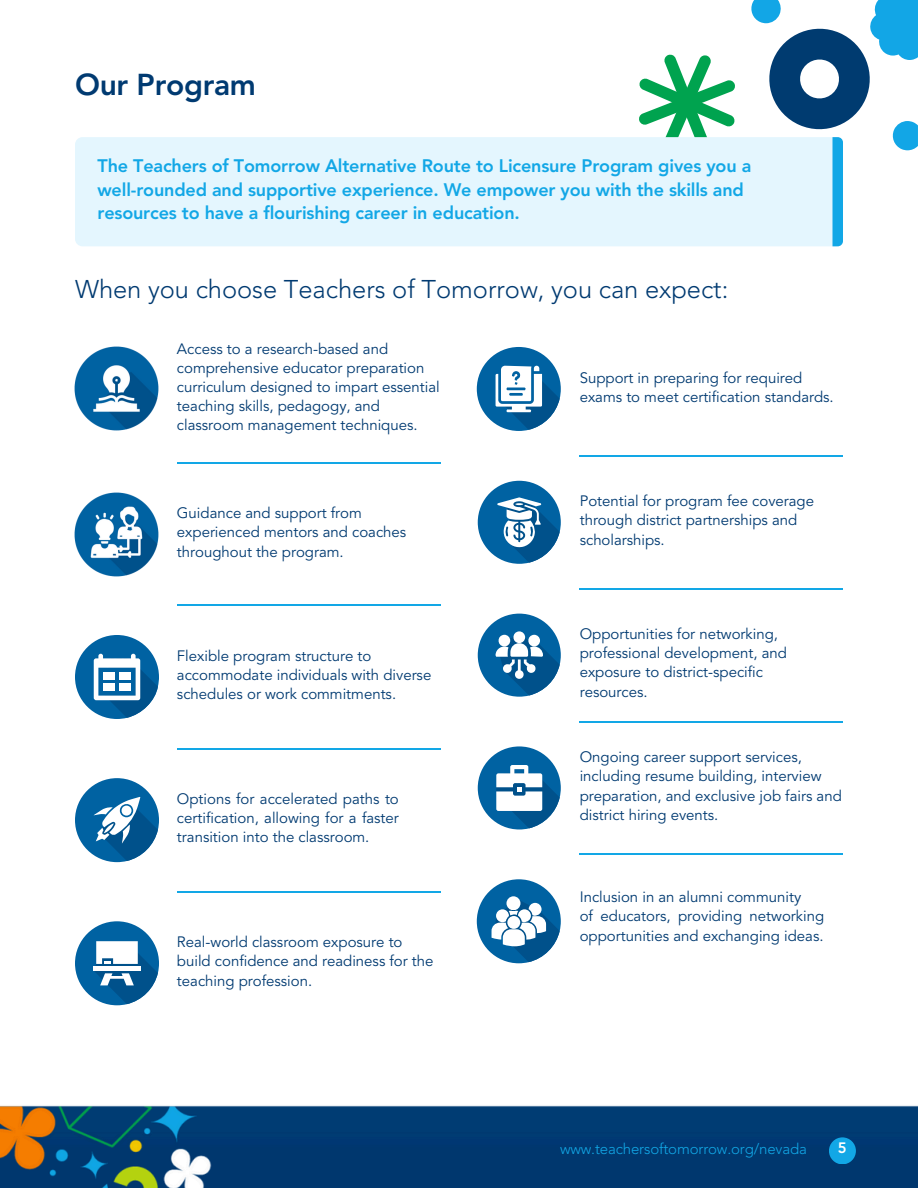
<style>
.page{position:relative;width:918px;height:1188px;background:#fff}
.page>*{position:absolute;margin:0;border:0;box-sizing:border-box;transform-origin:0 0}
.t1{font:800 30px "Avenir LT Std";letter-spacing:-.01em;color:#003a71}
.t2{font:300 25.5px "Avenir LT Std";color:#003a71}
.t3{font:800 18px/23.7px "Avenir LT Std";letter-spacing:-.01em;color:#12a7e6}
.t4{font:15px/19.2px "Avenir LT Std";color:#003a71}
.t5{font:300 15px "Avenir LT Std";letter-spacing:-.01em;color:#12a7e6}
.t6{font:800 15px "Avenir LT Std";color:#fff}
</style>
<div class="page">
<img style="left:74px;top:346px;width:85px;height:85px">
<svg style="left:75px;top:635px;width:84px;height:84px"></svg>
<div style="left:119px;top:672px;width:12px;height:7px;background:#fff"></div>
<div style="left:103px;top:672px;width:12px;height:7px;background:#fff"></div>
<div style="left:119px;top:684px;width:12px;height:7px;background:#fff"></div>
<div style="left:103px;top:684px;width:12px;height:7px;background:#fff"></div>
<svg style="left:75px;top:921px;width:84px;height:84px"></svg>
<svg style="left:75px;top:778px;width:84px;height:84px"></svg>
<img style="left:74px;top:492px;width:85px;height:85px">
<hr style="left:177px;top:462px;width:263px;height:2px;background:#12a7e6">
<hr style="left:177px;top:605px;width:263px;height:1px;background:#12a7e6">
<hr style="left:177px;top:748px;width:263px;height:1px;background:#12a7e6">
<hr style="left:177px;top:891px;width:263px;height:1px;background:#12a7e6">
<svg style="left:477px;top:879px;width:84px;height:84px"></svg>
<svg style="left:478px;top:746px;width:83px;height:84px"></svg>
<svg style="left:478px;top:481px;width:83px;height:83px"></svg>
<svg style="left:478px;top:614px;width:83px;height:83px"></svg>
<svg style="left:477px;top:347px;width:84px;height:84px"></svg>
<hr style="left:580px;top:455px;width:263px;height:2px;background:#12a7e6">
<hr style="left:580px;top:588px;width:263px;height:1px;background:#12a7e6">
<hr style="left:580px;top:721px;width:263px;height:1px;background:#12a7e6">
<hr style="left:580px;top:854px;width:263px;height:1px;background:#12a7e6">
<svg style="left:639px;top:55px;width:96px;height:82px"></svg>
<div style="left:75px;top:137px;width:768px;height:109px;background:#e4f6fe;border-radius:8px"></div>
<svg style="left:751px;top:0;width:167px;height:246px"></svg>
<img style="left:0;top:1105px;width:918px;height:83px">
<div style="left:829px;top:1137px;width:27px;height:27px;background:#12a7e6;border-radius:50%"></div>
<h1 class="t1" style="left:75px;top:72px;width:183px">Our Program</h1>
<p class="t3" style="left:98px;top:156px;width:655px">The Teachers of Tomorrow Alternative Route to Licensure Program gives you a well-rounded and supportive experience. We empower you with the skills and resources to have a flourishing career in education.</p>
<p class="t2" style="left:75px;top:278px;width:655px">When you choose Teachers of Tomorrow, you can expect:</p>
<p class="t4" style="left:177px;top:340px;width:264px">Access to a research-based and comprehensive educator preparation curriculum designed to impart essential teaching skills, pedagogy, and</p>
<p class="t4" style="left:177px;top:417px;width:242px">classroom management techniques.</p>
<h2 class="t4" style="left:177px;top:505px;width:231px">Guidance and support from experienced mentors and coaches throughout the program.</h2>
<p class="t4" style="left:177px;top:648px;width:256px">Flexible program structure to accommodate individuals with diverse schedules or work commitments.</p>
<h3 class="t4" style="left:177px;top:791px;width:223px;text-align:justify">Options for accelerated paths to certification, allowing for a faster transition into the classroom.</h3>
<p class="t4" style="left:177px;top:934px;width:258px">Real-world classroom exposure to build confidence and readiness for the teaching profession.</p>
<p class="t4" style="left:580px;top:369px;width:256px">Support in preparing for required exams to meet certification standards.</p>
<p class="t4" style="left:580px;top:493px;width:236px">Potential for program fee coverage through district partnerships and scholarships.</p>
<p class="t4" style="left:580px;top:626px;width:209px">Opportunities for networking, professional development, and exposure to district-specific resources.</p>
<p class="t4" style="left:580px;top:749px;width:264px">Ongoing career support services, including resume building, interview preparation, and exclusive job fairs and district hiring events.</p>
<p class="t4" style="left:580px;top:889px;width:223px">Inclusion in an alumni community</p>
<p class="t4" style="left:580px;top:908px;width:246px">of educators, providing networking opportunities and exchanging ideas.</p>
<p class="t5" style="left:560px;top:1142px;width:248px">www.teachersoftomorrow.org/nevada</p>
<p class="t6" style="left:838px;top:1142px;width:10px">5</p>
</div>
